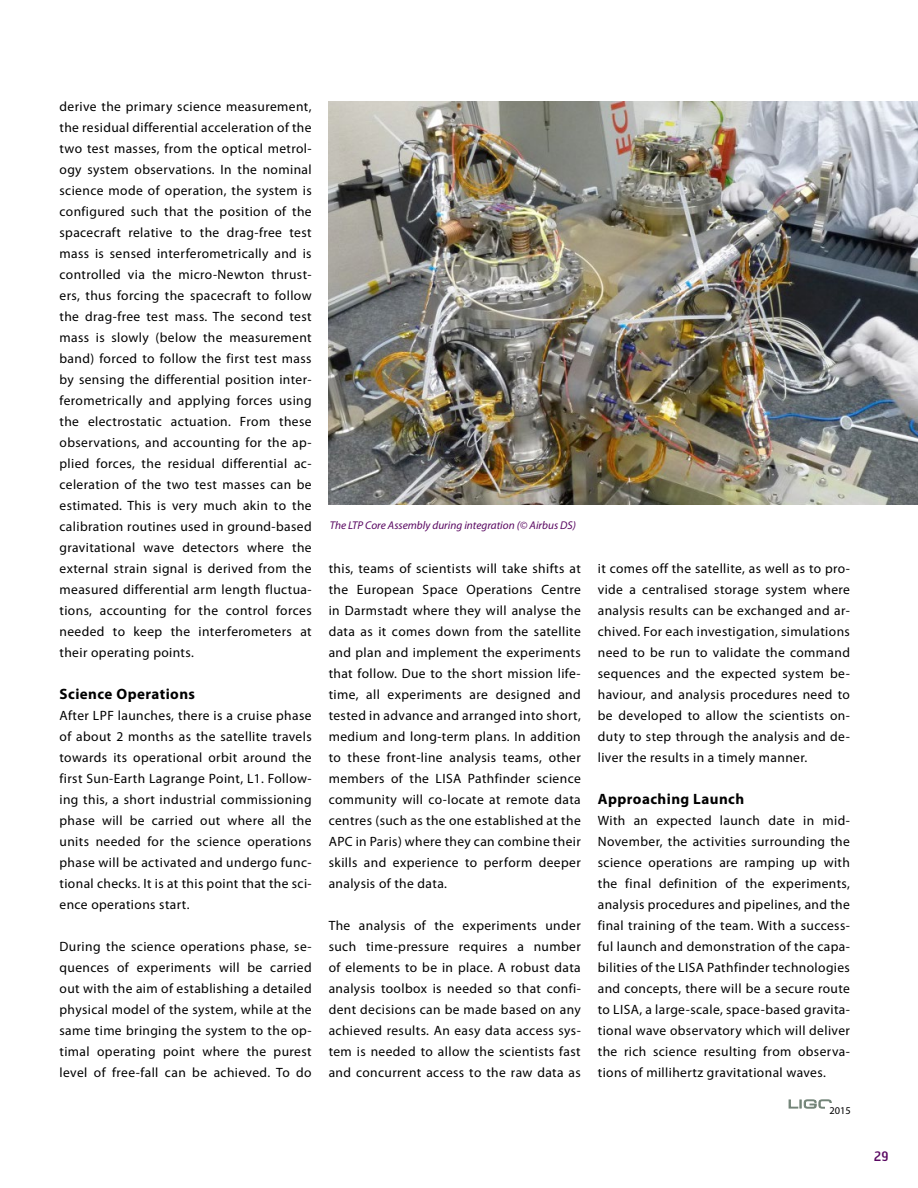
<style>
.page{position:relative;width:918px;height:1188px;background:#fff}
.page>*{position:absolute;margin:0;border:0;box-sizing:border-box;transform-origin:0 0}
.t1{font:700 15px "Myriad Pro";letter-spacing:.03em;color:#000}
.t2{font:13.5px/21px "Myriad Pro";letter-spacing:.03em;color:#000;text-align:justify}
.t3{font:500 13.5px "Engel";color:#590761}
.t4{font:italic 11.25px "Myriad Pro";color:#590761}
.t5{font:10.35px "Myriad Pro";color:#000}
</style>
<div class="page">
<img style="left:329px;top:101px;width:589px;height:403px">
<svg style="left:788px;top:1099px;width:44px;height:10px"></svg>
<div style="left:826px;top:1103px;width:12px;height:8px;background:#fff"></div>
<p class="t2" style="left:60px;top:96px;width:254px">derive the primary science measurement, the residual differential acceleration of the two test masses, from the optical metrol&shy;ogy system observations. In the nominal science mode of operation, the system is configured such that the position of the spacecraft relative to the drag-free test mass is sensed interferometrically and is controlled via the micro-Newton thrust&shy;ers, thus forcing the spacecraft to follow the drag-free test mass. The second test mass is slowly (below the measurement band) forced to follow the first test mass by sensing the differential position inter&shy;ferometrically and applying forces using the electrostatic actuation. From these observations, and accounting for the ap&shy;plied forces, the residual differential ac&shy;celeration of the two test masses can be estimated. This is very much akin to the calibration routines used in ground-based gravitational wave detectors where the external strain signal is derived from the measured differential arm length fluctua&shy;tions, accounting for the control forces needed to keep the interferometers at their operating points.</p>
<p class="t1" style="left:60px;top:685px;width:137px">Science Operations</p>
<p class="t2" style="left:60px;top:705px;width:254px">After LPF launches, there is a cruise phase of about 2 months as the satellite travels towards its operational orbit around the first Sun-Earth Lagrange Point, L1. Follow&shy;ing this, a short industrial commissioning phase will be carried out where all the units needed for the science operations phase will be activated and undergo func&shy;tional checks. It is at this point that the sci&shy;ence operations start.</p>
<p class="t2" style="left:60px;top:936px;width:254px">During the science operations phase, se&shy;quences of experiments will be carried out with the aim of establishing a detailed physical model of the system, while at the same time bringing the system to the op&shy;timal operating point where the purest level of free-fall can be achieved. To do</p>
<p class="t4" style="left:330px;top:519px;width:248px">The LTP Core Assembly during integration (© Airbus DS)</p>
<p class="t2" style="left:329px;top:558px;width:254px">this, teams of scientists will take shifts at the European Space Operations Centre in Darmstadt where they will analyse the data as it comes down from the satellite and plan and implement the experiments that follow. Due to the short mission life&shy;time, all experiments are designed and tested in advance and arranged into short, medium and long-term plans. In addition to these front-line analysis teams, other members of the LISA Pathfinder science community will co-locate at remote data centres (such as the one established at the APC in Paris) where they can combine their skills and experience to perform deeper analysis of the data.</p>
<p class="t2" style="left:329px;top:915px;width:254px">The analysis of the experiments under such time-pressure requires a number of elements to be in place. A robust data analysis toolbox is needed so that confi&shy;dent decisions can be made based on any achieved results. An easy data access sys&shy;tem is needed to allow the scientists fast and concurrent access to the raw data as</p>
<p class="t2" style="left:598px;top:558px;width:254px">it comes off the satellite, as well as to pro&shy;vide a centralised storage system where analysis results can be exchanged and ar&shy;chived. For each investigation, simulations need to be run to validate the command sequences and the expected system be&shy;haviour, and analysis procedures need to be developed to allow the scientists on&shy;duty to step through the analysis and de&shy;liver the results in a timely manner.</p>
<p class="t1" style="left:598px;top:790px;width:148px">Approaching Launch</p>
<p class="t2" style="left:598px;top:810px;width:254px">With an expected launch date in mid-November, the activities surrounding the science operations are ramping up with the final definition of the experiments, analysis procedures and pipelines, and the final training of the team. With a success&shy;ful launch and demonstration of the capa&shy;bilities of the LISA Pathfinder technologies and concepts, there will be a secure route to LISA, a large-scale, space-based gravita&shy;tional wave observatory which will deliver the rich science resulting from observa&shy;tions of millihertz gravitational waves.</p>
<p class="t5" style="left:829px;top:1105px;width:23px">2015</p>
<p class="t3" style="left:874px;top:1148px;width:16px">29</p>
</div>
